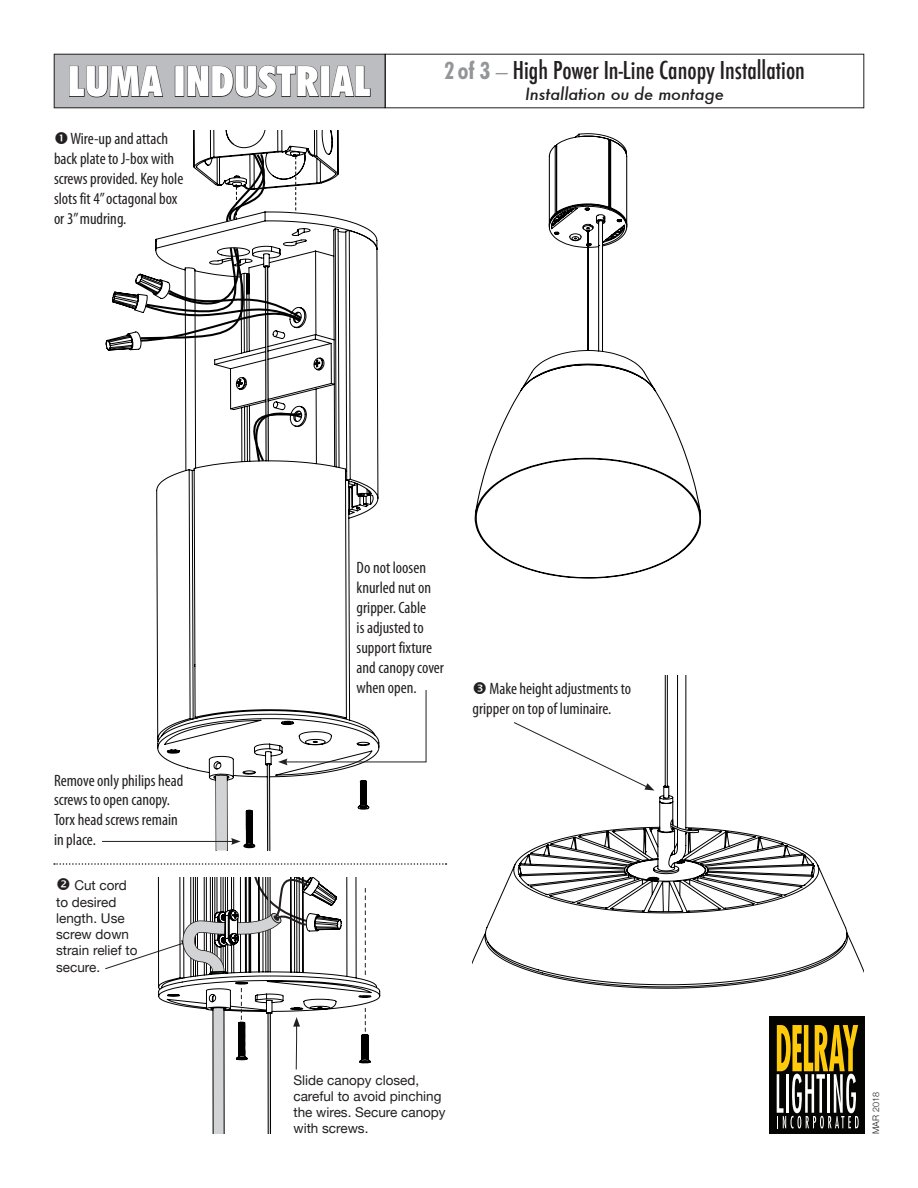
<style>
.page{position:relative;width:918px;height:1188px;background:#fff}
.page>*{position:absolute;margin:0;border:0;box-sizing:border-box;transform-origin:0 0}
.t1{font:900 condensed 42px "Futura BT";letter-spacing:.01em;color:#fff}
.t2{font:500 condensed 24px "Futura";color:#231f20}
.t3{font:condensed 16.5px/20px "Myriad Pro";color:#231f20}
.t4{font:italic 500 16.5px "Futura";letter-spacing:-.01em;color:#231f20}
.t5{font:13.5px/16.2px "Helvetica Neue";color:#231f20}
.t6{font:300 9px "Helvetica Neue";color:#231f20}
.s1{font-family:"Futura BT";font-weight:700;color:#939598}
.s2{font-family:"Futura BT";font-weight:400;font-stretch:normal;color:#939598}
</style>
<div class="page">
<svg style="left:474px;top:133px;width:227px;height:446px"></svg>
<svg style="left:105px;top:130px;width:274px;height:720px"></svg>
<svg style="left:138px;top:245px;width:166px;height:99px"></svg>
<svg style="left:295px;top:156px;width:1px;height:57px"></svg>
<svg style="left:225px;top:151px;width:63px;height:73px"></svg>
<svg style="left:235px;top:401px;width:69px;height:63px"></svg>
<div style="left:216px;top:776px;width:11px;height:74px;background:#d1d3d4"></div>
<div style="left:54px;top:54px;width:331px;height:54px;background:#bcbdc0"></div>
<svg style="left:69px;top:66px;width:94px;height:32px"></svg>
<div style="left:175px;top:66px;width:9px;height:31px;border:1px solid #231f20"></div>
<svg style="left:187px;top:65px;width:132px;height:33px"></svg>
<div style="left:321px;top:66px;width:9px;height:31px;border:1px solid #231f20"></div>
<svg style="left:330px;top:66px;width:41px;height:31px"></svg>
<div style="left:54px;top:54px;width:331px;height:54px;border:1px solid #231f20"></div>
<svg style="left:472px;top:675px;width:392px;height:342px"></svg>
<svg style="left:670px;top:823px;width:29px;height:11px"></svg>
<svg style="left:513px;top:722px;width:141px;height:69px"></svg>
<svg style="left:212px;top:878px;width:169px;height:256px"></svg>
<svg style="left:105px;top:878px;width:207px;height:192px"></svg>
<svg style="left:365px;top:888px;width:1px;height:87px"></svg>
<svg style="left:365px;top:1008px;width:1px;height:24px"></svg>
<svg style="left:54px;top:863px;width:393px;height:2px"></svg>
<svg style="left:278px;top:689px;width:149px;height:76px"></svg>
<hr style="left:102px;top:841px;width:132px;height:1px;background:#231f20">
<svg style="left:231px;top:838px;width:10px;height:7px"></svg>
<div style="left:769px;top:1017px;width:95px;height:117px;background:#040503"></div>
<svg style="left:777px;top:1025px;width:82px;height:103px"></svg>
<svg style="left:474px;top:682px;width:12px;height:12px"></svg>
<p class="t1" style="left:68px;top:56px;width:304px">LUMA INDUSTRIAL</p>
<p class="t3" style="left:54px;top:128px;width:131px;text-indent:16px">Wire-up and attach back plate to J-box with screws provided. Key hole slots fit 4” octagonal box or 3” mudring.</p>
<p class="t2" style="left:444px;top:55px;width:362px"><span class="s1">2 of 3</span> <span class="s2">–</span> High Power In-Line Canopy Installation</p>
<p class="t4" style="left:525px;top:82px;width:200px">Installation ou de montage</p>
<p class="t3" style="left:54px;top:770px;width:131px">Remove only philips head screws to open canopy.</p>
<p class="t3" style="left:54px;top:810px;width:125px">Torx head screws remain in place.</p>
<p class="t5" style="left:56px;top:878px;width:83px;text-indent:18px">Cut cord to desired length. Use screw down strain relief to secure.</p>
<p class="t3" style="left:357px;top:558px;width:89px">Do not loosen knurled nut on gripper. Cable<br>is adjusted to support fixture and canopy cover when open.</p>
<p class="t3" style="left:472px;top:679px;width:160px;text-indent:17px">Make height adjustments to gripper on top of luminaire.</p>
<p class="t5" style="left:293px;top:1072px;width:154px">Slide canopy closed, careful to avoid pinching the wires. Secure canopy with screws.</p>
<p class="t6" style="left:869px;top:1134px;width:43px;rotate:-90deg">MAR 2018</p>
</div>
